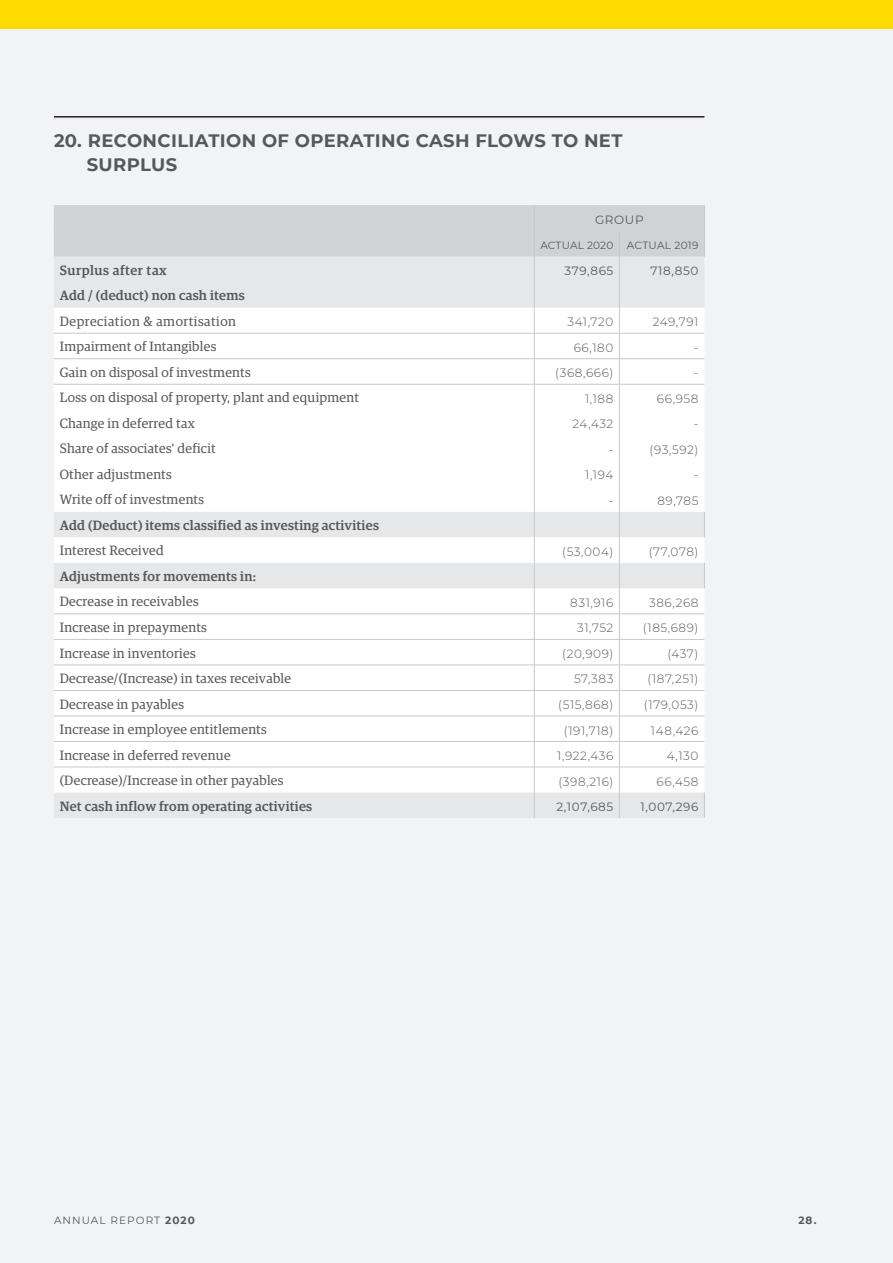
<style>
.page{position:relative;width:893px;height:1263px;background:#f2f3f4}
.page>*{position:absolute;margin:0;border:0;box-sizing:border-box;transform-origin:0 0}
.BODY_HEADER{font:700 18px/24px "Montserrat";letter-spacing:.02em;color:#57585a}
.Body_Main{font:13.5px "Guardian Egyp";letter-spacing:.02em;color:#57585a}
.Body_Main-2{font:500 13.5px "Guardian Egyp";letter-spacing:.02em;color:#57585a}
.Body_Main-3{font:13.5px "Guardian Egyp";letter-spacing:.04em;color:#57585a}
.Body_Main-4{font:500 13.5px "Guardian Egyp";letter-spacing:.04em;color:#57585a}
.NUMBERS{font:300 12px "Montserrat";letter-spacing:.05em;color:#57585a}
.NUMBERS-2{font:12px "Montserrat";letter-spacing:.05em;color:#57585a}
.NUMBERS_TOTALS{font:12px "Montserrat";letter-spacing:.05em;color:#57585a}
.t1{font:10.5px "Montserrat";letter-spacing:.025em;color:#57585a}
.t2{font:10.5px "Montserrat";letter-spacing:.1em;color:#57585a}
.t3{font:700 10.5px "Montserrat";color:#57585a}
.s1{font-weight:700}
</style>
<div class="page">
<div style="left:0;top:0;width:893px;height:29px;background:#ffdc01"></div>
<hr style="left:54px;top:205px;width:480px;height:1px;background:#d1d2d4">
<hr style="left:534px;top:205px;width:85px;height:1px;background:#d1d2d4">
<hr style="left:619px;top:205px;width:86px;height:1px;background:#d1d2d4">
<svg style="left:54px;top:206px;width:651px;height:612px"></svg>
<hr style="left:54px;top:116px;width:650px;height:2px;background:#231f20">
<p class="BODY_HEADER" style="left:87px;top:128px;width:537px;text-indent:-33px">20. RECONCILIATION OF OPERATING CASH FLOWS TO NET<br>SURPLUS</p>
<p class="NUMBERS-2" style="left:595px;top:212px;width:50px">GROUP</p>
<p class="t1" style="left:540px;top:238px;width:75px">ACTUAL 2020</p>
<p class="t1" style="left:627px;top:238px;width:73px">ACTUAL 2019</p>
<p class="Body_Main-4" style="left:60px;top:260px;width:109px">Surplus after tax</p>
<p class="NUMBERS_TOTALS" style="left:564px;top:263px;width:50px">379,865</p>
<p class="NUMBERS_TOTALS" style="left:650px;top:263px;width:49px">718,850</p>
<p class="Body_Main-2" style="left:60px;top:286px;width:186px">Add / (deduct) non cash items</p>
<p class="Body_Main-3" style="left:60px;top:312px;width:178px">Depreciation &amp; amortisation</p>
<p class="NUMBERS" style="left:567px;top:314px;width:47px">341,720</p>
<p class="NUMBERS" style="left:653px;top:314px;width:47px">249,791</p>
<p class="Body_Main" style="left:60px;top:337px;width:158px">Impairment of Intangibles</p>
<p class="NUMBERS" style="left:574px;top:339px;width:41px">66,180</p>
<p class="NUMBERS" style="left:694px;top:339px;width:6px">-</p>
<p class="Body_Main" style="left:60px;top:363px;width:192px">Gain on disposal of investments</p>
<p class="NUMBERS" style="left:555px;top:365px;width:60px">(368,666)</p>
<p class="NUMBERS" style="left:694px;top:365px;width:6px">-</p>
<p class="Body_Main" style="left:60px;top:388px;width:301px">Loss on disposal of property, plant and equipment</p>
<p class="NUMBERS" style="left:585px;top:390px;width:30px">1,188</p>
<p class="NUMBERS" style="left:657px;top:390px;width:43px">66,958</p>
<p class="Body_Main" style="left:60px;top:414px;width:137px">Change in deferred tax</p>
<p class="NUMBERS" style="left:573px;top:416px;width:42px">24,432</p>
<p class="NUMBERS" style="left:694px;top:416px;width:6px">-</p>
<p class="Body_Main" style="left:60px;top:439px;width:157px">Share of associates' deficit</p>
<p class="NUMBERS" style="left:609px;top:441px;width:6px">-</p>
<p class="NUMBERS" style="left:650px;top:441px;width:50px">(93,592)</p>
<p class="Body_Main" style="left:60px;top:465px;width:114px">Other adjustments</p>
<p class="NUMBERS" style="left:585px;top:467px;width:30px">1,194</p>
<p class="NUMBERS" style="left:694px;top:467px;width:6px">-</p>
<p class="Body_Main" style="left:60px;top:490px;width:146px">Write off of investments</p>
<p class="NUMBERS" style="left:609px;top:492px;width:6px">-</p>
<p class="NUMBERS" style="left:657px;top:492px;width:42px">89,785</p>
<p class="Body_Main-2" style="left:60px;top:515px;width:321px">Add (Deduct) items classified as investing activities</p>
<p class="Body_Main" style="left:60px;top:541px;width:106px">Interest Received</p>
<p class="NUMBERS" style="left:562px;top:543px;width:53px">(53,004)</p>
<p class="NUMBERS" style="left:649px;top:543px;width:51px">(77,078)</p>
<p class="Body_Main-2" style="left:60px;top:567px;width:198px">Adjustments for movements in:</p>
<p class="Body_Main" style="left:60px;top:592px;width:140px">Decrease in receivables</p>
<p class="NUMBERS" style="left:570px;top:594px;width:45px">831,916</p>
<p class="NUMBERS" style="left:649px;top:594px;width:51px">386,268</p>
<p class="Body_Main" style="left:60px;top:618px;width:149px">Increase in prepayments</p>
<p class="NUMBERS" style="left:577px;top:620px;width:38px">31,752</p>
<p class="NUMBERS" style="left:643px;top:620px;width:57px">(185,689)</p>
<p class="Body_Main" style="left:60px;top:643px;width:137px">Increase in inventories</p>
<p class="NUMBERS" style="left:562px;top:645px;width:53px">(20,909)</p>
<p class="NUMBERS" style="left:667px;top:645px;width:33px">(437)</p>
<p class="Body_Main" style="left:60px;top:669px;width:233px">Decrease/(Increase) in taxes receivable</p>
<p class="NUMBERS" style="left:574px;top:671px;width:41px">57,383</p>
<p class="NUMBERS" style="left:647px;top:671px;width:52px">(187,251)</p>
<p class="Body_Main" style="left:60px;top:694px;width:126px">Decrease in payables</p>
<p class="NUMBERS" style="left:558px;top:697px;width:57px">(515,868)</p>
<p class="NUMBERS" style="left:644px;top:697px;width:56px">(179,053)</p>
<p class="Body_Main" style="left:60px;top:720px;width:208px">Increase in employee entitlements</p>
<p class="NUMBERS" style="left:564px;top:722px;width:51px">(191,718)</p>
<p class="NUMBERS" style="left:651px;top:722px;width:49px">148,426</p>
<p class="Body_Main" style="left:60px;top:746px;width:172px">Increase in deferred revenue</p>
<p class="NUMBERS" style="left:557px;top:748px;width:58px">1,922,436</p>
<p class="NUMBERS" style="left:667px;top:748px;width:33px">4,130</p>
<p class="Body_Main" style="left:60px;top:771px;width:225px">(Decrease)/Increase in other payables</p>
<p class="NUMBERS" style="left:558px;top:773px;width:56px">(398,216)</p>
<p class="NUMBERS" style="left:657px;top:773px;width:43px">66,458</p>
<p class="Body_Main-2" style="left:60px;top:796px;width:254px">Net cash inflow from operating activities</p>
<p class="NUMBERS-2" style="left:556px;top:798px;width:58px">2,107,685</p>
<p class="NUMBERS-2" style="left:640px;top:798px;width:59px">1,007,296</p>
<p class="t2" style="left:54px;top:1212px;width:142px">ANNUAL REPORT <span class="s1">2020</span></p>
<p class="t3" style="left:798px;top:1212px;width:20px">28.</p>
</div>
